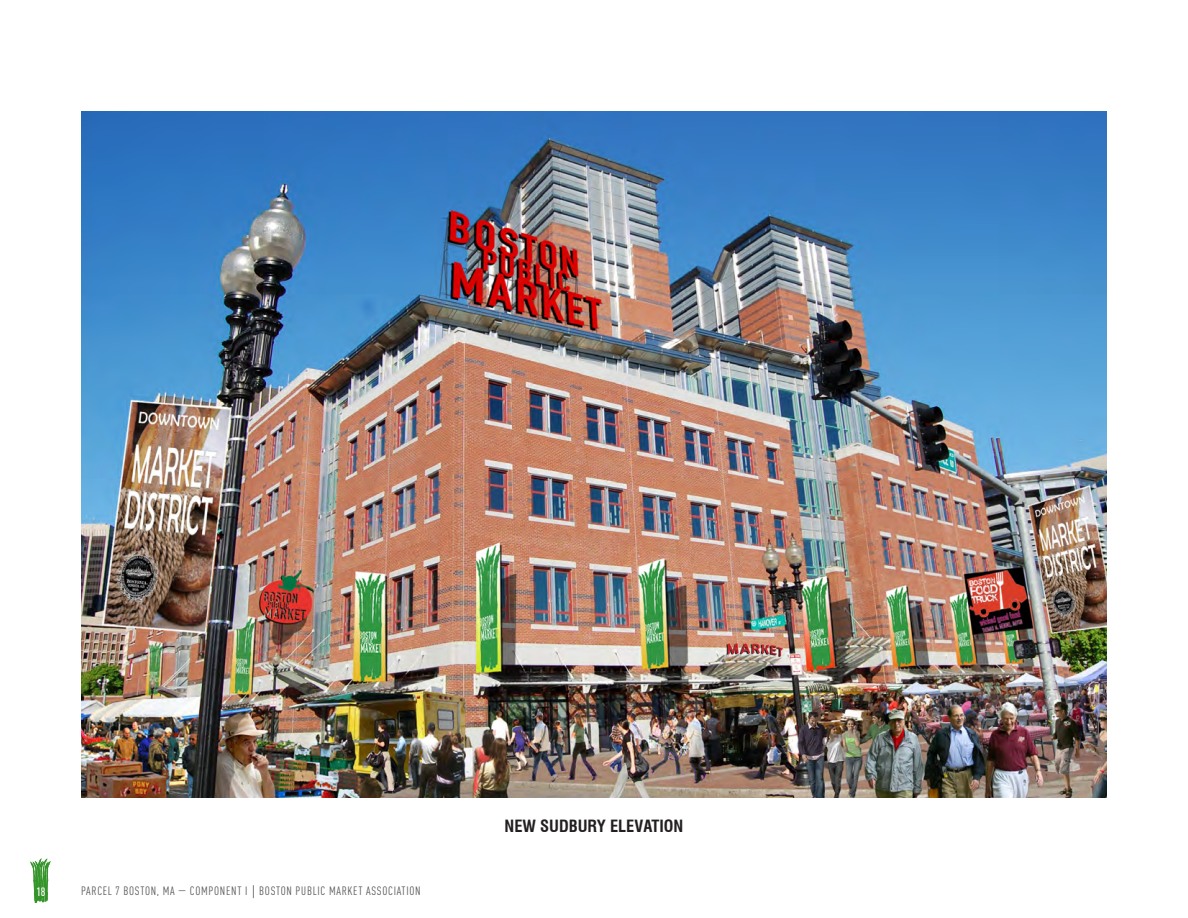
<style>
.page{position:relative;width:1188px;height:918px;background:#fff}
.page>*{position:absolute;margin:0;border:0;box-sizing:border-box;transform-origin:0 0}
.t1{font:700 condensed 16.5px "Swiss 721 BT";color:#231f20}
.t2{font:condensed 12px "DINOT";letter-spacing:.06em;color:#57585a}
.t3{font:500 condensed 12px "DINOT";color:#fff}
.s1{font-size:15px}
</style>
<div class="page">
<svg style="left:30px;top:858px;width:21px;height:45px"></svg>
<img style="left:81px;top:112px;width:1026px;height:685px">
<p class="t3" style="left:36px;top:884px;width:11px">18</p>
<p class="t2" style="left:81px;top:884px;width:341px">PARCEL 7 BOSTON, MA — COMPONENT I <span class="s1">|</span> BOSTON PUBLIC MARKET ASSOCIATION</p>
<p class="t1" style="left:505px;top:816px;width:180px">NEW SUDBURY ELEVATION</p>
</div>
